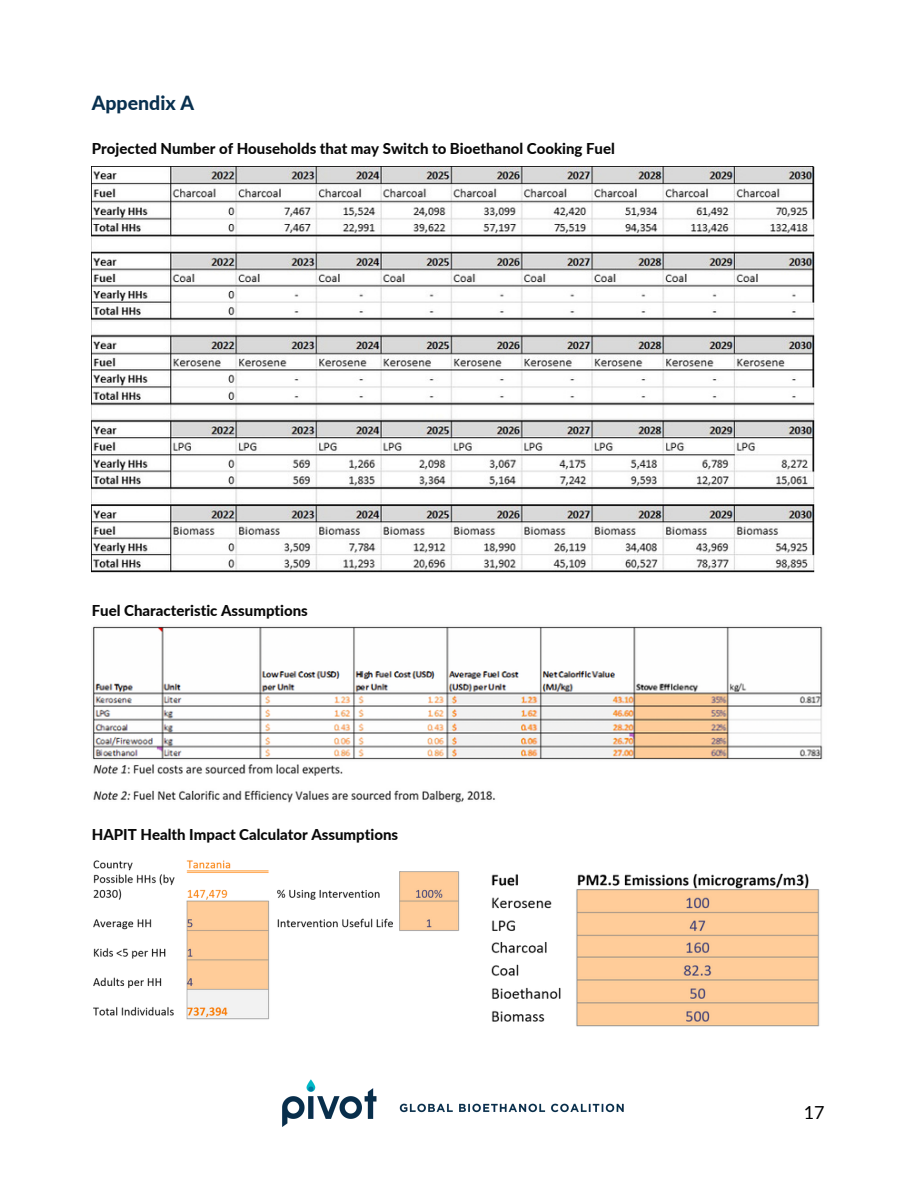
<style>
.page{position:relative;width:918px;height:1188px;background:#fff}
.page>*{position:absolute;margin:0;border:0;box-sizing:border-box;transform-origin:0 0}
.t1{font:800 19.5px "Lato";color:#08304f}
.t2{font:18px "Lato";color:#000}
.t3{font:800 15px "Lato";color:#090909}
</style>
<div class="page">
<img style="left:282px;top:1079px;width:342px;height:48px">
<img style="left:93px;top:764px;width:402px;height:39px">
<img style="left:92px;top:166px;width:722px;height:406px">
<img style="left:94px;top:860px;width:366px;height:160px">
<img style="left:492px;top:873px;width:328px;height:154px">
<img style="left:92px;top:626px;width:731px;height:134px">
<h1 class="t1" style="left:92px;top:91px;width:104px">Appendix A</h1>
<p class="t3" style="left:92px;top:139px;width:525px">Projected Number of Households that may Switch to Bioethanol Cooking Fuel</p>
<p class="t3" style="left:92px;top:601px;width:218px">Fuel Characteristic Assumptions</p>
<p class="t3" style="left:92px;top:825px;width:308px">HAPIT Health Impact Calculator Assumptions</p>
<p class="t2" style="left:804px;top:1101px;width:22px">17</p>
</div>
